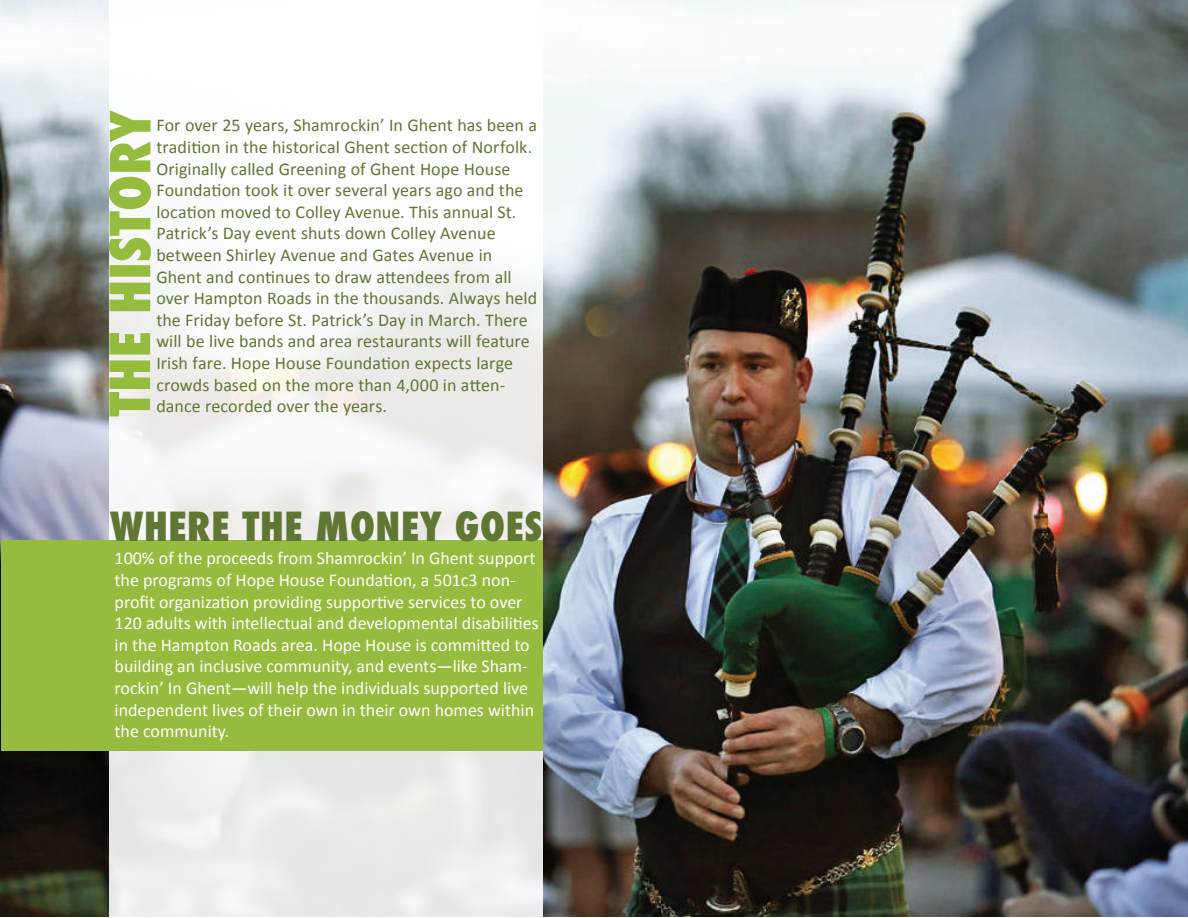
<style>
.page{position:relative;width:1188px;height:918px;background:#fff}
.page>*{position:absolute;margin:0;border:0;box-sizing:border-box;transform-origin:0 0}
.t1{font:800 condensed 54px "Futura";color:#95bc3f;scale:1.05 1}
.t2{font:800 condensed 39px "Futura";letter-spacing:.015em;color:#5f7733}
.t3{font:18px/21.6px "Calibri";letter-spacing:.005em;color:#5f7733}
.t4{font:18px/21.6px "Calibri";color:#fffefe}
</style>
<div class="page">
<img style="left:1px;top:0;width:1187px;height:916px">
<svg style="left:110px;top:0;width:433px;height:917px;fill:#f6f7f8"></svg>
<div style="left:1px;top:540px;width:542px;height:210px;background:#95bc3e"></div>
<h1 class="t1" style="left:93px;top:416px;width:293px;rotate:-90deg">THE HISTORY</h1>
<p class="t3" style="left:156px;top:115px;width:382px">For over 25 years, Shamrockin’ In Ghent has been a tradition in the historical Ghent section of Norfolk.<br>Originally called Greening of Ghent Hope House Foundation took it over several years ago and the location moved to Colley Avenue. This annual St.<br>Patrick’s Day event shuts down Colley Avenue between Shirley Avenue and Gates Avenue in Ghent and continues to draw attendees from all over Hampton Roads in the thousands. Always held the Friday before St. Patrick’s Day in March. There will be live bands and area restaurants will feature Irish fare. Hope House Foundation expects large crowds based on the more than 4,000 in atten&shy;dance recorded over the years.</p>
<h2 class="t2" style="left:110px;top:500px;width:434px">WHERE THE MONEY GOES</h2>
<p class="t4" style="left:115px;top:548px;width:426px">100% of the proceeds from Shamrockin’ In Ghent support the programs of Hope House Foundation, a 501c3 non&shy;profit organization providing supportive services to over 120 adults with intellectual and developmental disabilities in the Hampton Roads area. Hope House is committed to building an inclusive community, and events—like Sham&shy;rockin’ In Ghent—will help the individuals supported live independent lives of their own in their own homes within the community.</p>
</div>
